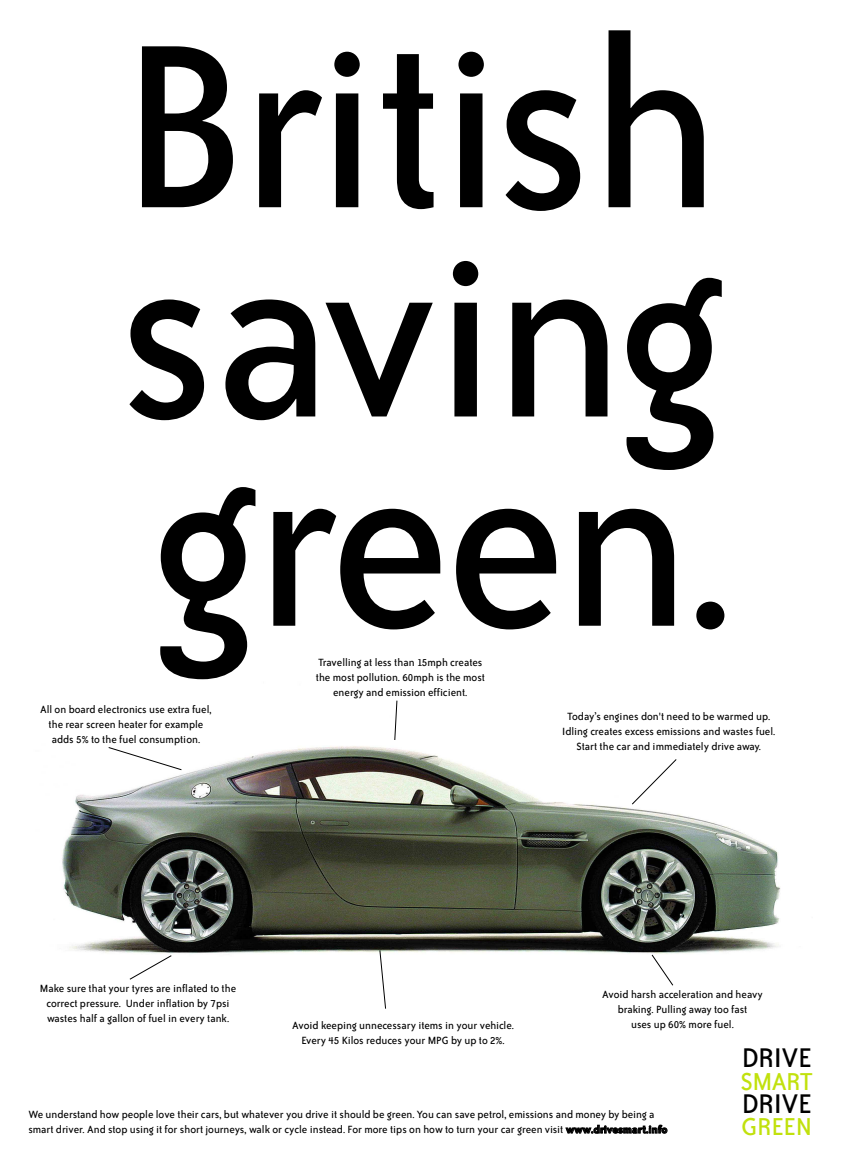
<style>
.page{position:relative;width:842px;height:1163px;background:#fff}
.page>*{position:absolute;margin:0;border:0;box-sizing:border-box;transform-origin:0 0}
.t1{font:267.5px/209.1px "Bailey Sans ITC";letter-spacing:-.025em;color:#000;text-align:justify}
.t2{font:31px "Bailey Sans ITC";letter-spacing:-.02em;color:#000}
.t3{font:28.1px "Bailey Sans ITC";letter-spacing:-.02em;color:#c1e10d}
.t4{font:12px/15px "Bailey Sans ITC";color:#000;text-align:center}
.s1{font-weight:700}
</style>
<div class="page">
<img style="left:62px;top:532px;width:719px;height:422px">
<svg style="left:129px;top:955px;width:43px;height:25px"></svg>
<svg style="left:651px;top:953px;width:23px;height:33px"></svg>
<svg style="left:631px;top:758px;width:47px;height:47px"></svg>
<svg style="left:394px;top:699px;width:4px;height:42px"></svg>
<svg style="left:379px;top:949px;width:8px;height:60px"></svg>
<svg style="left:107px;top:746px;width:76px;height:24px"></svg>
<h1 class="t1" style="left:116px;top:40px;width:620px">British saving green.</h1>
<p class="t4" style="left:316px;top:655px;width:170px">Travelling at less than 15mph creates the most pollution. 60mph is the most energy and emission efficient.</p>
<p class="t4" style="left:40px;top:703px;width:173px">All on board electronics use extra fuel, the rear screen heater for example adds 5% to the fuel consumption.</p>
<p class="t4" style="left:562px;top:709px;width:215px">Today’s engines don't need to be warmed up.<br>Idling creates excess emissions and wastes fuel.<br>Start the car and immediately drive away.</p>
<p class="t4" style="left:40px;top:981px;width:198px">Make sure that your tyres are inflated to the correct pressure. Under inflation by 7psi wastes half a gallon of fuel in every tank.</p>
<p class="t4" style="left:602px;top:987px;width:162px">Avoid harsh acceleration and heavy braking. Pulling away too fast<br>uses up 60% more fuel.</p>
<p class="t4" style="left:292px;top:1018px;width:223px">Avoid keeping unnecessary items in your vehicle.<br>Every 45 Kilos reduces your MPG by up to 2%.</p>
<h2 class="t2" style="left:742px;top:1046px;width:72px">DRIVE</h2>
<h3 class="t3" style="left:740px;top:1071px;width:74px">SMART</h3>
<h2 class="t2" style="left:742px;top:1091px;width:72px">DRIVE</h2>
<h3 class="t3" style="left:741px;top:1116px;width:72px">GREEN</h3>
<p class="t4" style="left:28px;top:1107px;width:640px;text-align:left">We understand how people love their cars, but whatever you drive it should be green. You can save petrol, emissions and money by being a smart driver. And stop using it for short journeys, walk or cycle instead. For more tips on how to turn your car green visit <span class="s1">www.drivesmart.info</span></p>
</div>
